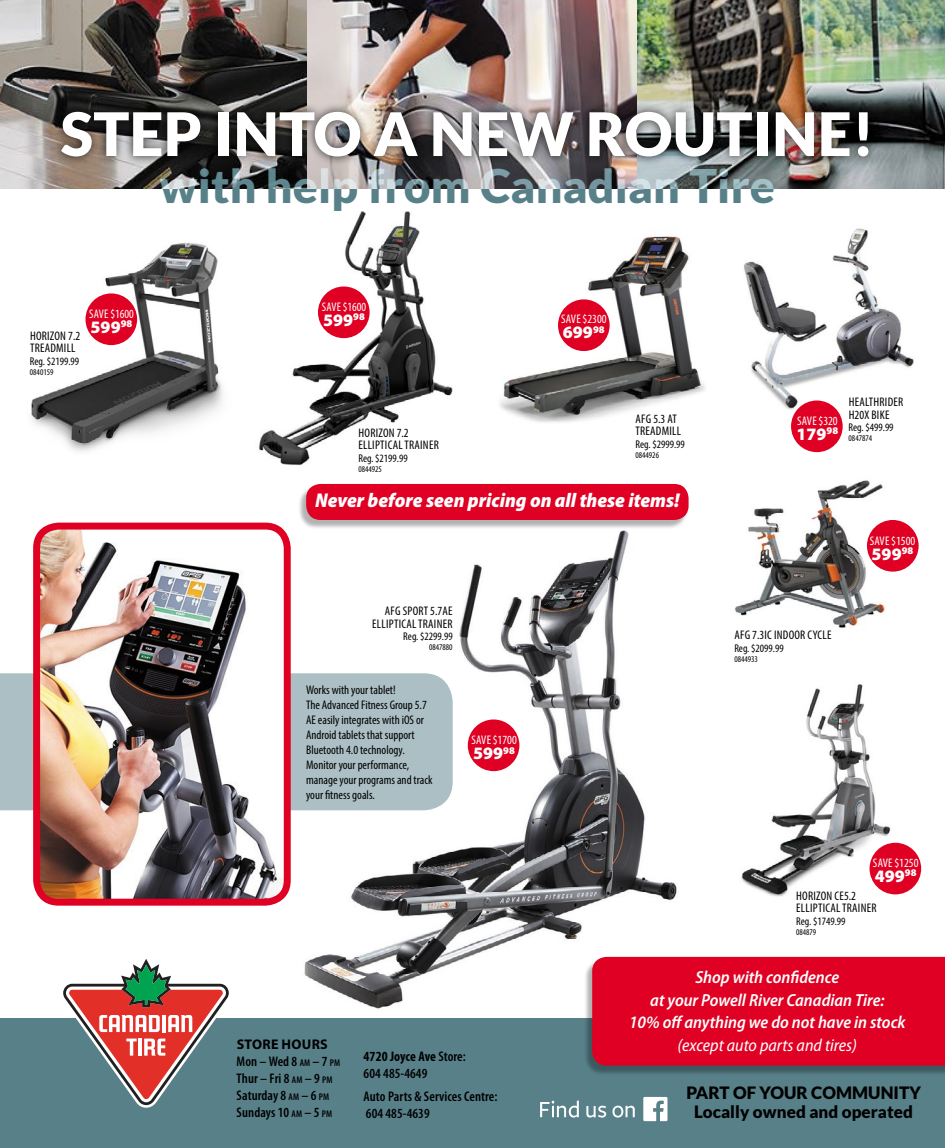
<style>
.page{position:relative;width:945px;height:1148px;background:#fff}
.page>*{position:absolute;margin:0;border:0;box-sizing:border-box;transform-origin:0 0}
.t1{font:900 60px "Lato";letter-spacing:.005em;color:#fff}
.t2{font:900 46.25px "Lato";letter-spacing:.005em;color:#588089}
.t3{font:italic 900 semi-condensed 20px "Myriad Pro";color:#fff}
.t4{font:italic 600 semi-condensed 17.5px/22.5px "Myriad Pro";color:#fff;text-align:center}
.t5{font:900 17.5px "Myriad Pro";color:#fff}
.t6{font:italic semi-condensed 17.5px "Myriad Pro";color:#fff}
.t7{font:900 17px/18.8px "Lato";letter-spacing:.005em;color:#000;text-align:center}
.t8{font:600 condensed 14px/17.1px "Myriad Pro";letter-spacing:.005em;color:#000}
.t9{font:condensed 12.5px/15px "Myriad Pro";color:#000}
.t10{font:condensed 12.5px/12.5px "Myriad Pro";letter-spacing:.02em;color:#000}
.t11{font:condensed 12.5px "Myriad Pro";color:#fff}
.t12{font:condensed 11.25px "Myriad Pro";color:#000}
.t13{font:condensed 8.75px "Myriad Pro";color:#000}
.s1{font-weight:700;font-stretch:normal}
.s2{font-style:inherit}
.s3{font-size:9.75px}
.s4{font-weight:700}
</style>
<div class="page">
<div style="left:298px;top:486px;width:390px;height:43px;background:#000;opacity:.3"></div>
<div style="left:306px;top:484px;width:383px;height:36px;background:#df0023;border-radius:14px"></div>
<div style="left:791px;top:400px;width:52px;height:52px;background:#df0023;border-radius:50%"></div>
<div style="left:867px;top:520px;width:52px;height:51px;background:#df0023;border-radius:50%"></div>
<div style="left:0;top:673px;width:33px;height:137px;background:#abbfc4"></div>
<img style="left:741px;top:684px;width:180px;height:213px">
<img style="left:244px;top:522px;width:444px;height:487px">
<img style="left:734px;top:480px;width:170px;height:148px">
<img style="left:31px;top:242px;width:169px;height:210px">
<img style="left:200px;top:211px;width:253px;height:276px">
<img style="left:744px;top:228px;width:170px;height:185px">
<img style="left:500px;top:236px;width:205px;height:187px">
<div style="left:468px;top:719px;width:51px;height:52px;background:#df0023;border-radius:50%"></div>
<div style="left:0;top:1017px;width:945px;height:131px;background:#588089"></div>
<svg style="left:61px;top:959px;width:170px;height:148px"></svg>
<div style="left:584px;top:958px;width:361px;height:117px;background:#000;opacity:.3"></div>
<div style="left:592px;top:956px;width:353px;height:109px;background:#df0023"></div>
<svg style="left:540px;top:1100px;width:39px;height:17px"></svg>
<svg style="left:586px;top:1105px;width:20px;height:12px"></svg>
<svg style="left:612px;top:1105px;width:23px;height:12px"></svg>
<svg style="left:643px;top:1097px;width:25px;height:24px"></svg>
<img style="left:41px;top:526px;width:246px;height:376px">
<div style="left:33px;top:522px;width:258px;height:383px;border:7px solid #df0023;border-radius:22px"></div>
<img style="left:0;top:0;width:945px;height:189px">
<div style="left:53px;top:102px;width:824px;height:64px;background:#000;opacity:.75"></div>
<div style="left:318px;top:286px;width:52px;height:52px;background:#df0023;border-radius:50%"></div>
<h1 class="t1" style="left:61px;top:99px;width:815px">STEP INTO A NEW ROUTINE!</h1>
<h2 class="t2" style="left:160px;top:159px;width:617px">with help from Canadian Tire</h2>
<p class="t10" style="left:30px;top:329px;width:52px">HORIZON 7.2<br>TREADMILL</p>
<p class="t12" style="left:30px;top:354px;width:51px">Reg. $2199.99</p>
<p class="t13" style="left:30px;top:367px;width:25px">0840159</p>
<p class="t11" style="left:89px;top:306px;width:46px">SAVE $1600</p>
<h3 class="t5" style="left:91px;top:317px;width:43px">599<sup>98</sup></h3>
<p class="t11" style="left:322px;top:299px;width:46px">SAVE$1600</p>
<h3 class="t5" style="left:323px;top:310px;width:43px">599<sup>98</sup></h3>
<p class="t10" style="left:359px;top:426px;width:82px">HORIZON 7.2<br>ELLIPTICAL TRAINER</p>
<p class="t12" style="left:358px;top:451px;width:51px">Reg. $2199.99</p>
<p class="t13" style="left:358px;top:464px;width:25px">0844925</p>
<p class="t11" style="left:561px;top:312px;width:47px">SAVE$2300</p>
<h3 class="t5" style="left:563px;top:322px;width:43px">699<sup>98</sup></h3>
<p class="t10" style="left:636px;top:412px;width:47px">AFG 5.3 AT<br>TREADMILL</p>
<p class="t12" style="left:635px;top:437px;width:51px">Reg. $2999.99</p>
<p class="t13" style="left:635px;top:449px;width:25px">0844926</p>
<h3 class="t3" style="left:315px;top:489px;width:366px">Never before seen pricing on all these items!</h3>
<p class="t10" style="left:372px;top:604px;width:82px;text-align:right">AFG SPORT 5.7AE<br>ELLIPTICAL TRAINER</p>
<p class="t12" style="left:403px;top:629px;width:51px">Reg. $2299.99</p>
<p class="t13" style="left:429px;top:642px;width:25px">0847880</p>
<p class="t9" style="left:306px;top:682px;width:128px">Works with your tablet!<br>The Advanced Fitness Group 5.7<br>AE easily integrates with iOS or<br>Android tablets that support<br>Bluetooth 4.0 technology.<br>Monitor your performance, manage your programs and track your fitness goals.</p>
<p class="t11" style="left:471px;top:732px;width:47px">SAVE$1700</p>
<h3 class="t5" style="left:473px;top:743px;width:43px">599<sup>98</sup></h3>
<p class="t11" style="left:797px;top:413px;width:42px">SAVE$320</p>
<h3 class="t5" style="left:796px;top:424px;width:43px">179<sup>98</sup></h3>
<p class="t10" style="left:849px;top:395px;width:56px">HEALTHRIDER<br>H20X BIKE</p>
<p class="t12" style="left:849px;top:420px;width:47px">Reg. $499.99</p>
<p class="t13" style="left:849px;top:433px;width:25px">0847874</p>
<p class="t10" style="left:734px;top:628px;width:99px">AFG 7.3IC INDOOR CYCLE</p>
<p class="t12" style="left:734px;top:641px;width:51px">Reg. $2099.99</p>
<p class="t13" style="left:734px;top:653px;width:25px">0844933</p>
<p class="t11" style="left:870px;top:533px;width:47px">SAVE$1500</p>
<h3 class="t5" style="left:872px;top:544px;width:43px">599<sup>98</sup></h3>
<p class="t11" style="left:873px;top:855px;width:47px">SAVE$1250</p>
<h3 class="t5" style="left:875px;top:866px;width:43px">499<sup>98</sup></h3>
<p class="t10" style="left:796px;top:889px;width:82px">HORIZON CE5.2<br>ELLIPTICAL TRAINER</p>
<p class="t12" style="left:796px;top:914px;width:51px">Reg. $1749.99</p>
<p class="t13" style="left:796px;top:926px;width:22px">084879</p>
<p class="t8" style="left:237px;top:1035px;width:105px"><span class="s1">STORE HOURS<br></span>Mon – Wed <span class="s2">8</span> <span class="s3">AM</span> <span class="s2">– 7</span> <span class="s3">PM<br></span>Thur – Fri <span class="s2">8</span> <span class="s3">AM</span> <span class="s2">– 9</span> <span class="s3">PM<br></span>Saturday <span class="s2">8</span> <span class="s3">AM</span> <span class="s2">– 6</span> <span class="s3">PM<br></span>Sundays <span class="s2">10</span> <span class="s3">AM</span> <span class="s2">– 5</span> <span class="s3">PM</span></p>
<p class="t8" style="left:364px;top:1047px;width:104px"><span class="s4">4720 Joyce Ave</span> Store:<br>604 485-4649</p>
<p class="t8" style="left:364px;top:1087px;width:135px">Auto Parts &amp; Services Centre:<br>604 485-4639</p>
<h3 class="t4" style="left:629px;top:966px;width:278px">Shop with confidence<br>at your Powell River Canadian Tire:<br>10% off anything we do not have in stock</h3>
<h3 class="t6" style="left:678px;top:1035px;width:181px">(except auto parts and tires)</h3>
<h3 class="t7" style="left:686px;top:1083px;width:236px">PART OF YOUR COMMUNITY<br>Locally owned and operated</h3>
</div>
